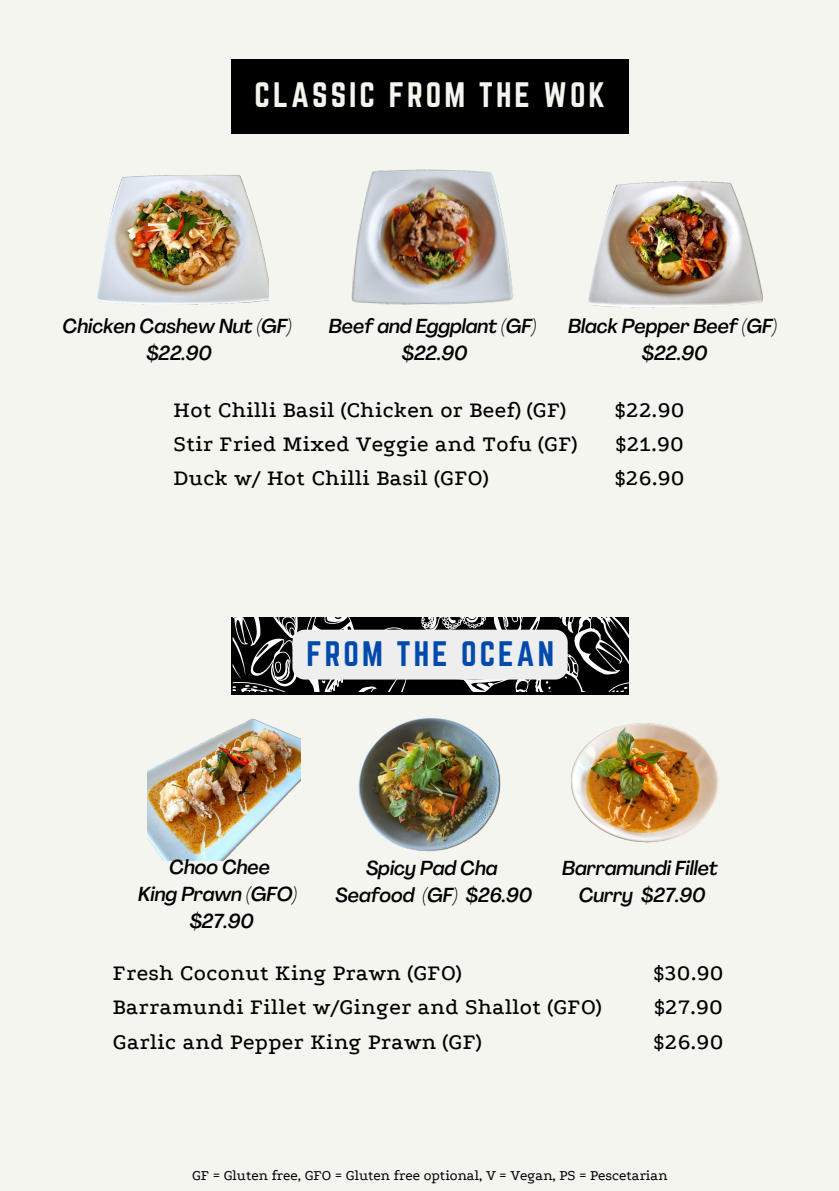
<style>
.page{position:relative;width:839px;height:1191px;background:#fff}
.page>*{position:absolute;margin:0;border:0;box-sizing:border-box;transform-origin:0 0}
.t1{font:31px "Norwester";letter-spacing:.095em;color:#f5f5ef}
.t2{font:31px "Norwester";letter-spacing:.095em;color:#004aad}
.t3{font:500 22.8px/34px "Podkova";letter-spacing:.02em;color:#000}
.t4{font:italic 500 20px/27px "Agrandir";color:#000;text-align:center}
.t5{font:15px "Podkova";color:#000}
</style>
<div class="page">
<div style="left:0;top:0;width:838px;height:1191px;background:#f5f5ef"></div>
<div style="left:231px;top:59px;width:397px;height:75px;background:#000"></div>
<img style="left:588px;top:181px;width:174px;height:127px">
<img style="left:97px;top:174px;width:171px;height:131px">
<img style="left:351px;top:169px;width:162px;height:136px">
<div style="left:231px;top:618px;width:398px;height:76px;background:#000"></div>
<img style="left:570px;top:723px;width:149px;height:120px">
<img style="left:358px;top:718px;width:143px;height:134px">
<img style="left:147px;top:718px;width:153px;height:142px">
<svg style="left:233px;top:618px;width:397px;height:73px"></svg>
<h1 class="t1" style="left:254px;top:76px;width:352px">CLASSIC FROM THE WOK</h1>
<p class="t4" style="left:63px;top:314px;width:230px">Chicken Cashew Nut (GF) $22.90</p>
<p class="t4" style="left:329px;top:314px;width:209px">Beef and Eggplant (GF) $22.90</p>
<p class="t4" style="left:568px;top:314px;width:210px">Black Pepper Beef (GF) $22.90</p>
<p class="t3" style="left:173px;top:393px;width:405px">Hot Chilli Basil (Chicken or Beef) (GF)<br>Stir Fried Mixed Veggie and Tofu (GF)<br>Duck w/ Hot Chilli Basil (GFO)</p>
<p class="t3" style="left:615px;top:393px;width:71px;text-align:justify">$22.90 $21.90 $26.90</p>
<h1 class="t2" style="left:306px;top:635px;width:249px">FROM THE OCEAN</h1>
<p class="t4" style="left:138px;top:856px;width:160px">Choo Chee<br>King Prawn (GFO) $27.90</p>
<p class="t4" style="left:562px;top:856px;width:157px">Barramundi Fillet<br>Curry $27.90</p>
<p class="t4" style="left:335px;top:856px;width:198px">Spicy Pad Cha<br>Seafood (GF) $26.90</p>
<p class="t3" style="left:113px;top:956px;width:490px">Fresh Coconut King Prawn (GFO)<br>Barramundi Fillet w/Ginger and Shallot (GFO)<br>Garlic and Pepper King Prawn (GF)</p>
<p class="t3" style="left:653px;top:956px;width:71px;text-align:justify">$30.90 $27.90 $26.90</p>
<p class="t5" style="left:192px;top:1168px;width:477px">GF = Gluten free, GFO = Gluten free optional, V = Vegan, PS = Pescetarian</p>
</div>
